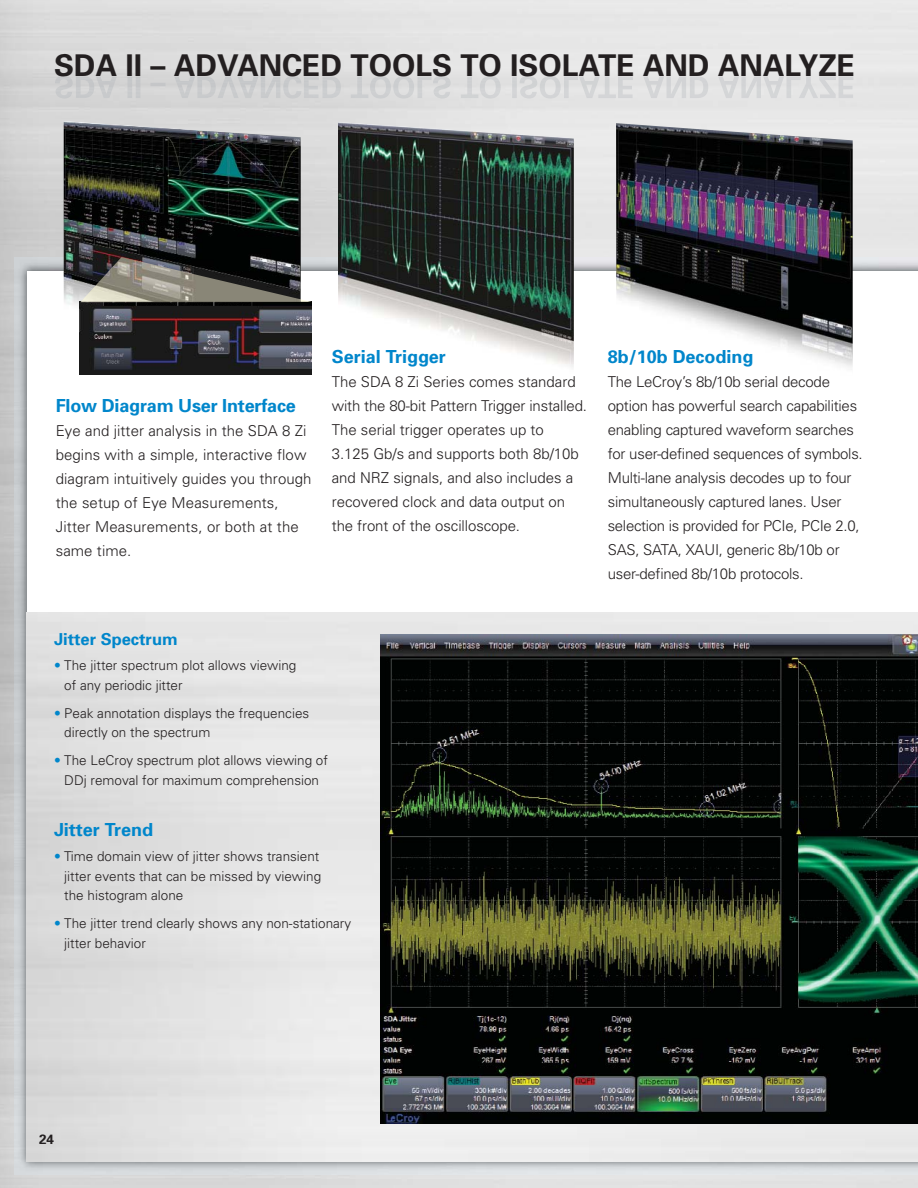
<style>
.page{position:relative;width:918px;height:1188px;background:#fff}
.page>*{position:absolute;margin:0;border:0;box-sizing:border-box;transform-origin:0 0}
.t1{font:700 30px "Univers";color:#231f20}
.t2{font:700 18px "Univers";color:#0086cb}
.t3{font:700 16.5px "Univers";color:#0086cb}
.t4{font:300 15px/24px "Univers";letter-spacing:-.005em;color:#231f20}
.t5{font:300 13.5px/19.5px "Univers";color:#231f20}
.t6{font:700 13.5px "Univers";color:#231f20}
.s1{color:#0086cb}
</style>
<div class="page">
<img style="left:0;top:0;width:918px;height:1188px">
<img style="left:14px;top:258px;width:904px;height:916px">
<div style="left:27px;top:271px;width:891px;height:891px;background:#fff"></div>
<img style="left:27px;top:613px;width:891px;height:549px">
<img style="left:380px;top:635px;width:538px;height:488px">
<img style="left:616px;top:123px;width:237px;height:244px">
<img style="left:338px;top:122px;width:236px;height:245px">
<img style="left:64px;top:121px;width:237px;height:254px">
<img style="left:55px;top:76px;width:482px;height:23px">
<img style="left:80px;top:302px;width:232px;height:73px">
<svg style="left:301px;top:299px;width:10px;height:3px"></svg>
<img style="left:81px;top:257px;width:220px;height:45px">
<h1 class="t1" style="left:54px;top:55px;width:803px">SDA II – ADVANCED TOOLS TO ISOLATE AND ANALYZE</h1>
<p class="t2" style="left:56px;top:399px;width:242px">Flow Diagram User Interface</p>
<p class="t4" style="left:56px;top:420px;width:257px">Eye and jitter analysis in the SDA 8 Zi begins with a simple, interactive flow diagram intuitively guides you through the setup of Eye Measurements,<br>Jitter Measurements, or both at the same time.</p>
<p class="t2" style="left:332px;top:350px;width:116px">Serial Trigger</p>
<p class="t4" style="left:332px;top:371px;width:257px">The SDA 8 Zi Series comes standard with the 80-bit Pattern Trigger installed.<br>The serial trigger operates up to<br>3.125 Gb/s and supports both 8b/10b and NRZ signals, and also includes a recovered clock and data output on the front of the oscilloscope.</p>
<p class="t3" style="left:54px;top:633px;width:125px">Jitter Spectrum</p>
<p class="t5" style="left:64px;top:657px;width:234px;text-indent:-10px"><span class="s1">•</span> The jitter spectrum plot allows viewing of any periodic jitter</p>
<p class="t5" style="left:64px;top:704px;width:246px;text-indent:-10px"><span class="s1">•</span> Peak annotation displays the frequencies directly on the spectrum</p>
<p class="t5" style="left:54px;top:752px;width:275px;text-align:center"><span class="s1">•</span> The LeCroy spectrum plot allows viewing of<br>DDj removal for maximum comprehension</p>
<p class="t2" style="left:54px;top:823px;width:101px">Jitter Trend</p>
<p class="t5" style="left:64px;top:848px;width:258px;text-indent:-10px"><span class="s1">•</span> Time domain view of jitter shows transient jitter events that can be missed by viewing the histogram alone</p>
<p class="t5" style="left:64px;top:915px;width:288px;text-indent:-10px"><span class="s1">•</span> The jitter trend clearly shows any non-stationary jitter behavior</p>
<p class="t2" style="left:608px;top:350px;width:147px">8b/10b Decoding</p>
<p class="t4" style="left:608px;top:371px;width:257px">The LeCroy’s 8b/10b serial decode option has powerful search capabilities enabling captured waveform searches for user-defined sequences of symbols.<br>Multi-lane analysis decodes up to four simultaneously captured lanes. User selection is provided for PCIe, PCIe 2.0, SAS, SATA, XAUI, generic 8b/10b or user-defined 8b/10b protocols.</p>
<p class="t6" style="left:39px;top:1135px;width:16px">24</p>
</div>
